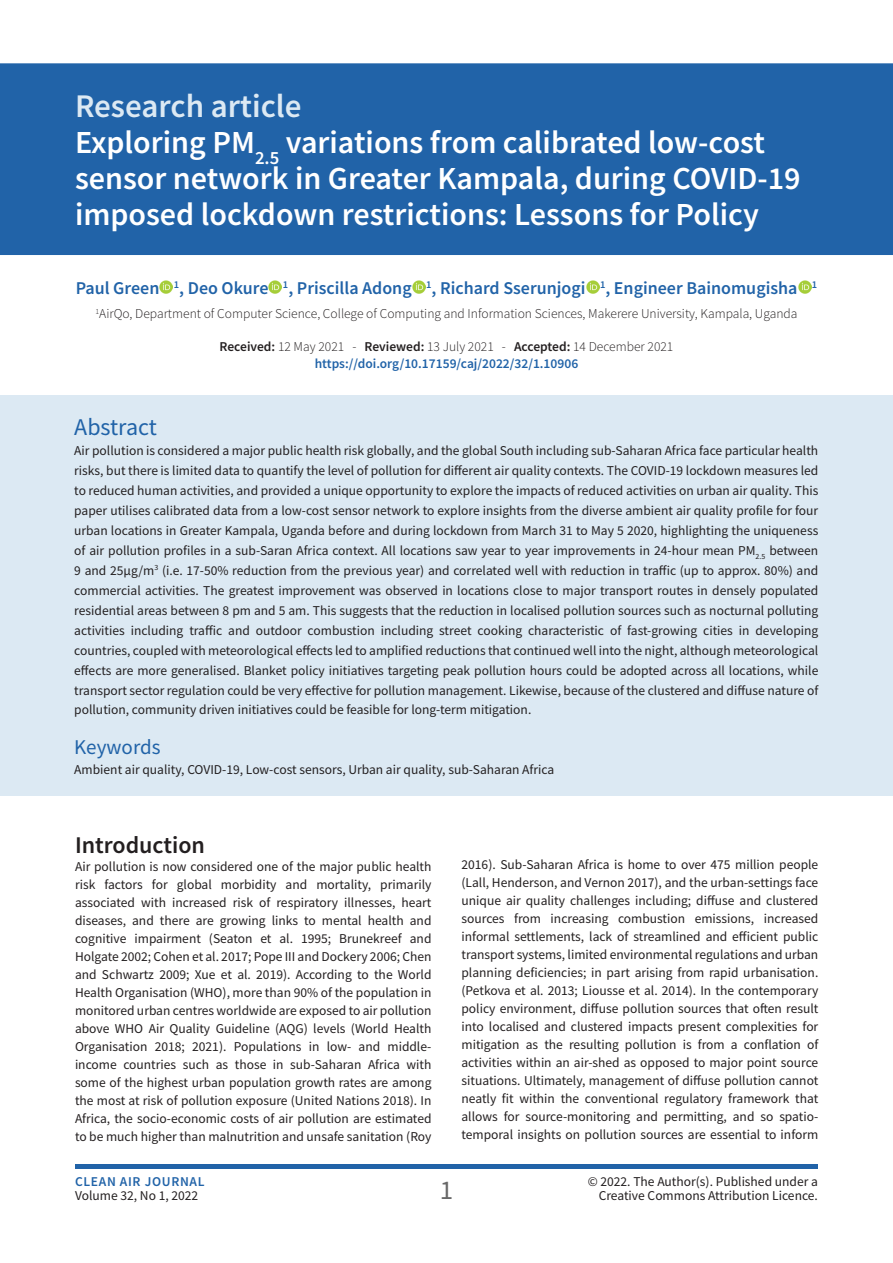
<style>
.page{position:relative;width:893px;height:1263px;background:#fff}
.page>*{position:absolute;margin:0;border:0;box-sizing:border-box;transform-origin:0 0}
.t1{font:600 33px "Source Sans Pro";color:#dce9f3}
.t2{font:600 32.1px/36px "Source Sans Pro";color:#fff}
.t3{font:27px "Source Sans Pro";color:#686868}
.t4{font:600 24px "Source Sans Pro";color:#231f20}
.t5{font:24px "Source Sans Pro";color:#2163a8}
.t6{font:21px "Source Sans Pro";color:#2163a8}
.t7{font:600 18px "Source Sans Pro";color:#2163a8}
.t8{font:13.5px/18px "Source Sans Pro";color:#231f20;text-align:justify}
.t9{font:300 13.5px "Source Sans Pro";color:#231f20}
.t10{font:600 13.5px "Source Sans Pro";color:#2163a8}
.t11{font:600 13.5px "Source Sans Pro";letter-spacing:.05em;color:#2163a8}
.s1{font-weight:600}
</style>
<div class="page">
<div style="left:75px;top:1164px;width:743px;height:5px;background:#2163a8"></div>
<div style="left:1px;top:64px;width:891px;height:190px;background:#2163a8"></div>
<div style="left:0;top:63px;width:893px;height:192px;border:2px solid #2163a8"></div>
<div style="left:0;top:395px;width:893px;height:400px;background:#dce9f3"></div>
<svg style="left:159px;top:281px;width:13px;height:13px"></svg>
<svg style="left:268px;top:281px;width:13px;height:13px"></svg>
<svg style="left:412px;top:281px;width:13px;height:13px"></svg>
<svg style="left:587px;top:281px;width:13px;height:13px"></svg>
<svg style="left:798px;top:281px;width:13px;height:13px"></svg>
<p class="t1" style="left:75px;top:85px;width:228px">Research article</p>
<p class="t2" style="left:75px;top:124px;width:727px">Exploring PM<sub>2.5</sub> variations from calibrated low-cost sensor network in Greater Kampala, during COVID-19 imposed lockdown restrictions: Lessons for Policy</p>
<p class="t7" style="left:76px;top:276px;width:743px">Paul Green <sup>1</sup>, Deo Okure <sup>1</sup>, Priscilla Adong <sup>1</sup>, Richard Sserunjogi <sup>1</sup>, Engineer Bainomugisha <sup>1</sup></p>
<p class="t9" style="left:95px;top:306px;width:704px"><sup>1</sup>AirQo, Department of Computer Science, College of Computing and Information Sciences, Makerere University, Kampala, Uganda</p>
<p class="t9" style="left:220px;top:339px;width:455px"><span class="s1">Received:</span> 12 May 2021 - <span class="s1">Reviewed:</span> 13 July 2021 - <span class="s1">Accepted:</span> 14 December 2021</p>
<p class="t10" style="left:315px;top:354px;width:265px">https://doi.org/10.17159/caj/2022/32/1.10906</p>
<p class="t5" style="left:74px;top:412px;width:84px">Abstract</p>
<p class="t8" style="left:74px;top:441px;width:746px;line-height:20px">Air pollution is considered a major public health risk globally, and the global South including sub-Saharan Africa face particular health risks, but there is limited data to quantify the level of pollution for different air quality contexts. The COVID-19 lockdown measures led to reduced human activities, and provided a unique opportunity to explore the impacts of reduced activities on urban air quality. This paper utilises calibrated data from a low-cost sensor network to explore insights from the diverse ambient air quality profile for four urban locations in Greater Kampala, Uganda before and during lockdown from March 31 to May 5 2020, highlighting the uniqueness of air pollution profiles in a sub-Saran Africa context. All locations saw year to year improvements in 24-hour mean PM<sub>2.5</sub> between 9 and 25µg/m<sup>3</sup> (i.e. 17-50% reduction from the previous year) and correlated well with reduction in traffic (up to approx. 80%) and commercial activities. The greatest improvement was observed in locations close to major transport routes in densely populated residential areas between 8 pm and 5 am. This suggests that the reduction in localised pollution sources such as nocturnal polluting activities including traffic and outdoor combustion including street cooking characteristic of fast-growing cities in developing countries, coupled with meteorological effects led to amplified reductions that continued well into the night, although meteorological effects are more generalised. Blanket policy initiatives targeting peak pollution hours could be adopted across all locations, while transport sector regulation could be very effective for pollution management. Likewise, because of the clustered and diffuse nature of pollution, community driven initiatives could be feasible for long-term mitigation.</p>
<p class="t6" style="left:74px;top:734px;width:88px">Keywords</p>
<p class="t8" style="left:74px;top:761px;width:481px">Ambient air quality, COVID-19, Low-cost sensors, Urban air quality, sub-Saharan Africa</p>
<p class="t4" style="left:75px;top:829px;width:132px">Introduction</p>
<p class="t8" style="left:75px;top:857px;width:358px">Air pollution is now considered one of the major public health risk factors for global morbidity and mortality, primarily associated with increased risk of respiratory illnesses, heart diseases, and there are growing links to mental health and cognitive impairment (Seaton et al. 1995; Brunekreef and Holgate 2002; Cohen et al. 2017; Pope III and Dockery 2006; Chen and Schwartz 2009; Xue et al. 2019). According to the World Health Organisation (WHO), more than 90% of the population in monitored urban centres worldwide are exposed to air pollution above WHO Air Quality Guideline (AQG) levels (World Health Organisation 2018; 2021). Populations in low- and middle&shy;income countries such as those in sub-Saharan Africa with some of the highest urban population growth rates are among the most at risk of pollution exposure (United Nations 2018). In Africa, the socio-economic costs of air pollution are estimated to be much higher than malnutrition and unsafe sanitation (Roy</p>
<p class="t8" style="left:461px;top:855px;width:358px">2016). Sub-Saharan Africa is home to over 475 million people (Lall, Henderson, and Vernon 2017), and the urban-settings face unique air quality challenges including; diffuse and clustered sources from increasing combustion emissions, increased informal settlements, lack of streamlined and efficient public transport systems, limited environmental regulations and urban planning deficiencies; in part arising from rapid urbanisation. (Petkova et al. 2013; Liousse et al. 2014). In the contemporary policy environment, diffuse pollution sources that often result into localised and clustered impacts present complexities for mitigation as the resulting pollution is from a conflation of activities within an air-shed as opposed to major point source situations. Ultimately, management of diffuse pollution cannot neatly fit within the conventional regulatory framework that allows for source-monitoring and permitting, and so spatio&shy;temporal insights on pollution sources are essential to inform</p>
<p class="t11" style="left:75px;top:1173px;width:131px">CLEAN AIR JOURNAL</p>
<p class="t8" style="left:75px;top:1186px;width:125px">Volume 32, No 1, 2022</p>
<p class="t8" style="left:588px;top:1172px;width:232px">© 2022. The Author(s). Published under a</p>
<h3 class="t3" style="left:440px;top:1173px;width:15px">1</h3>
<p class="t8" style="left:599px;top:1186px;width:221px">Creative Commons Attribution Licence.</p>
</div>
